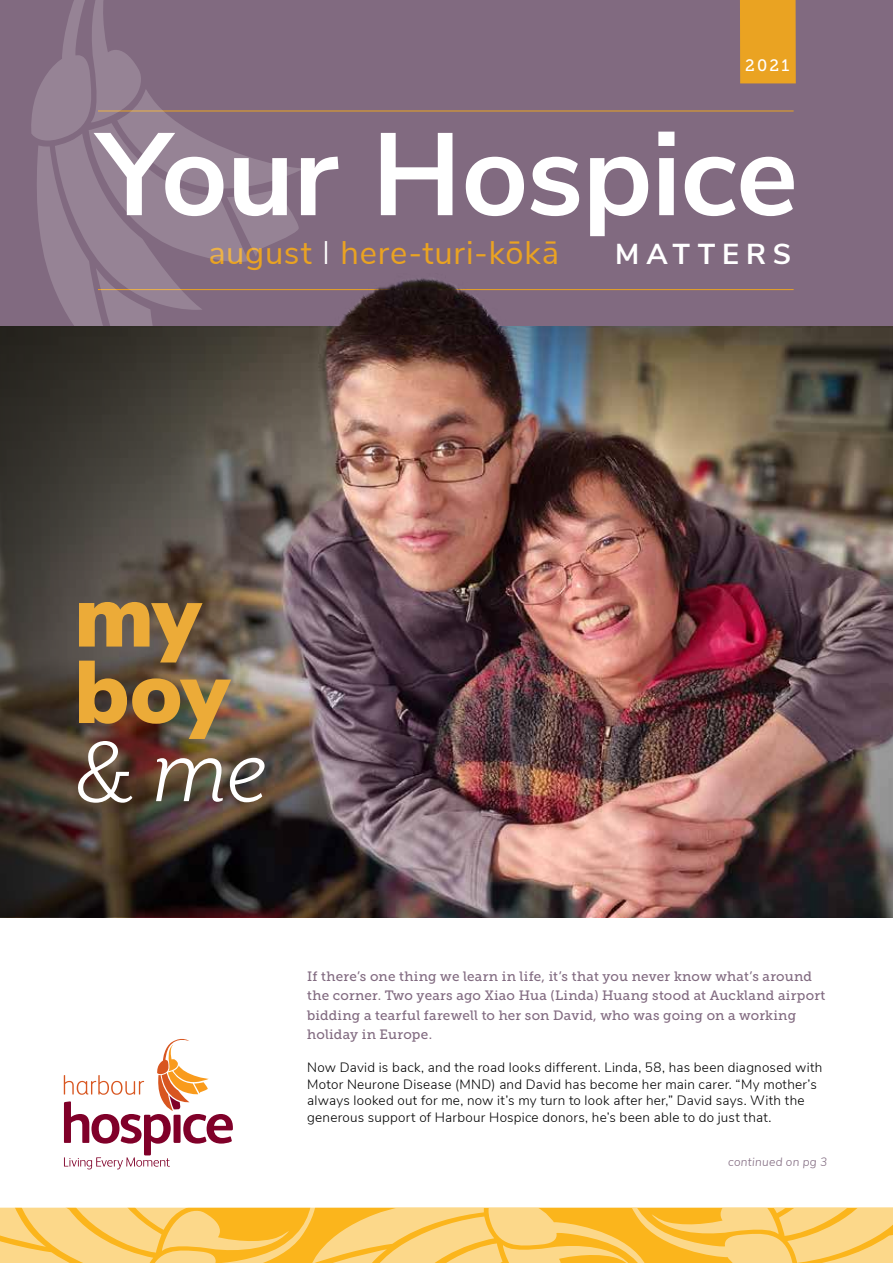
<style>
.page{position:relative;width:893px;height:1263px;background:#fff}
.page>*{position:absolute;margin:0;border:0;box-sizing:border-box;transform-origin:0 0}
.t1{font:italic 97.65px "Mr Eaves XL San OT";color:#fff}
.t2{font:900 88.5px/76.5px "Nunito Sans";color:#ecab38}
.t3{font:32.55px "Nunito Sans";letter-spacing:.025em;color:#eaa322}
.t4{font:700 28.8px "Nunito Sans";letter-spacing:.24em;color:#fff}
.t5{font:16.5px "Museo Slab 500";color:#fff}
.t6{font:300 13.5px/16.5px "Nunito Sans";letter-spacing:.02em;color:#000}
.t7{font:13.5px/19.5px "Museo Slab 500";letter-spacing:.015em;color:#816a80}
.t8{font:italic 300 12px "Nunito Sans";letter-spacing:.02em;color:#816a80}
.s1{font-weight:300;color:#fff}
</style>
<div class="page">
<img style="left:323px;top:325px;width:570px;height:592px">
<img style="left:0;top:325px;width:323px;height:592px">
<svg style="left:0;top:1208px;width:893px;height:55px;background:#fbcb61"></svg>
<div style="left:0;top:0;width:893px;height:325px;background:#816a80"></div>
<div style="left:740px;top:0;width:56px;height:83px;background:#eaa322"></div>
<svg style="left:304px;top:132px;width:490px;height:104px"></svg>
<hr style="left:98px;top:111px;width:696px;height:1px;background:#eaa322">
<hr style="left:98px;top:289px;width:696px;height:1px;background:#eaa322">
<svg style="left:64px;top:1038px;width:169px;height:131px"></svg>
<img style="left:301px;top:278px;width:224px;height:57px">
<svg style="left:31px;top:0;width:273px;height:325px"></svg>
<p class="t5" style="left:745px;top:57px;width:46px">2021</p>
<h3 class="t3" style="left:208px;top:229px;width:352px">august <span class="s1">I</span> here-turi-kōkā</h3>
<h3 class="t4" style="left:615px;top:233px;width:177px">MATTERS</h3>
<h2 class="t2" style="left:74px;top:574px;width:156px">my boy</h2>
<h1 class="t1" style="left:74px;top:718px;width:194px">&amp; me</h1>
<p class="t7" style="left:307px;top:966px;width:520px">If there’s one thing we learn in life, it’s that you never know what’s around the corner. Two years ago Xiao Hua (Linda) Huang stood at Auckland airport bidding a tearful farewell to her son David, who was going on a working holiday in Europe.</p>
<p class="t6" style="left:307px;top:1058px;width:517px">Now David is back, and the road looks different. Linda, 58, has been diagnosed with Motor Neurone Disease (MND) and David has become her main carer. “My mother’s always looked out for me, now it’s my turn to look after her,” David says. With the generous support of Harbour Hospice donors, he’s been able to do just that.</p>
<p class="t8" style="left:728px;top:1153px;width:101px">continued on pg 3</p>
</div>
